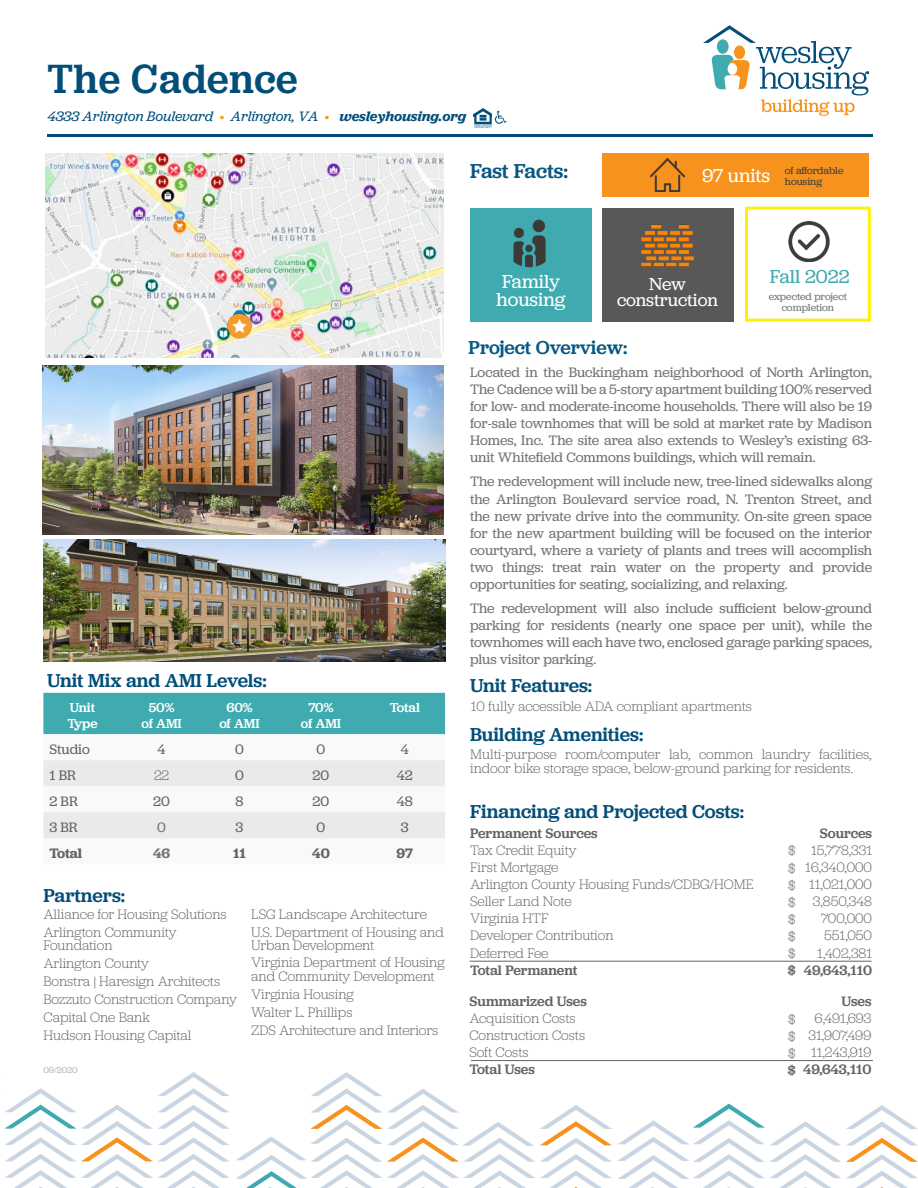
<style>
.page{position:relative;width:918px;height:1188px;background:#fff}
.page>*{position:absolute;margin:0;border:0;box-sizing:border-box;transform-origin:0 0}
.t1{font:500 42.6px "Jubilat";letter-spacing:.015em;color:#024e79;scale:.95 1}
.t2{font:500 21px "Jubilat";letter-spacing:-.005em;color:#055883}
.t3{font:500 19.5px "Jubilat";color:#024e79}
.t4{font:19.5px "Jubilat";letter-spacing:-.005em;color:#fff}
.t5{font:500 19.5px "Jubilat";letter-spacing:-.005em;color:#055883}
.t6{font:19.5px "Jubilat";color:#3fabb0}
.t7{font:18px/16.5px "Jubilat";color:#fff;text-align:center}
.t8{font:14.25px/17.1px "Jubilat";letter-spacing:-.005em;color:#727376;text-align:justify}
.t9{font:300 14.25px/13.5px "Jubilat";color:#636366}
.t10{font:500 14.25px "Jubilat";color:#636366}
.t11{font:italic 14.25px "Jubilat";color:#024e79}
.t12{font:14.25px "Jubilat";color:#636366}
.t13{font:600 14.25px "Jubilat";letter-spacing:-.005em;color:#636366}
.t14{font:600 14.25px "Jubilat";color:#727376}
.t15{font:500 13.5px/16.2px "Jubilat";letter-spacing:-.005em;color:#fff;text-align:center}
.t16{font:10.5px/10.5px "Jubilat";color:#727376;text-align:center}
.t17{font:10.5px/10.5px "Jubilat";letter-spacing:-.005em;color:#3e3e3f}
.t18{font:9px "Jubilat";color:#b5b6b9}
.s1{color:#f7931d}
.s2{font-weight:600}
</style>
<div class="page">
<img style="left:45px;top:154px;width:399px;height:204px">
<div style="left:43px;top:693px;width:402px;height:41px;background:#3fabb0"></div>
<svg style="left:43px;top:734px;width:402px;height:1px"></svg>
<svg style="left:43px;top:760px;width:402px;height:78px"></svg>
<div style="left:603px;top:153px;width:266px;height:44px;background:#f7931d"></div>
<div style="left:470px;top:208px;width:122px;height:114px;background:#3fabb0"></div>
<div style="left:603px;top:208px;width:131px;height:114px;background:#5a5757"></div>
<div style="left:745px;top:207px;width:126px;height:115px;background:#fff;border:3px solid #fff101"></div>
<img style="left:650px;top:159px;width:35px;height:32px">
<img style="left:788px;top:221px;width:42px;height:41px">
<img style="left:513px;top:219px;width:33px;height:49px">
<img style="left:641px;top:224px;width:53px;height:43px">
<svg style="left:495px;top:111px;width:12px;height:13px"></svg>
<svg style="left:4px;top:1072px;width:914px;height:116px"></svg>
<svg style="left:703px;top:25px;width:166px;height:91px"></svg>
<hr style="left:47px;top:134px;width:825px;height:2px;background:#024e79">
<img style="left:42px;top:365px;width:402px;height:169px">
<img style="left:43px;top:540px;width:402px;height:122px">
<img style="left:474px;top:108px;width:18px;height:20px">
<img style="left:222px;top:310px;width:34px;height:30px">
<hr style="left:470px;top:961px;width:402px;height:1px;background:#636366">
<hr style="left:471px;top:1060px;width:402px;height:1px;background:#636366">
<p class="t1" style="left:47px;top:51px;width:265px">The Cadence</p>
<p class="t11" style="left:48px;top:107px;width:420px">4333 Arlington Boulevard <span class="s1">•</span> Arlington, VA <span class="s1">•</span> <span class="s2">wesleyhousing.org</span></p>
<p class="t2" style="left:470px;top:157px;width:99px">Fast Facts:</p>
<p class="t4" style="left:502px;top:270px;width:59px">Family</p>
<p class="t4" style="left:497px;top:288px;width:70px">housing</p>
<p class="t4" style="left:702px;top:163px;width:69px">97 units</p>
<p class="t17" style="left:785px;top:165px;width:60px">of affordable housing</p>
<p class="t7" style="left:617px;top:275px;width:103px">New construction</p>
<p class="t6" style="left:770px;top:265px;width:81px">Fall 2022</p>
<p class="t16" style="left:769px;top:291px;width:80px">expected project completion</p>
<p class="t5" style="left:469px;top:335px;width:160px">Project Overview:</p>
<p class="t3" style="left:47px;top:668px;width:221px">Unit Mix and AMI Levels:</p>
<p class="t15" style="left:67px;top:699px;width:32px;text-align:left">Unit<br>Type</p>
<p class="t15" style="left:141px;top:699px;width:42px">50% of AMI</p>
<p class="t15" style="left:219px;top:699px;width:42px">60% of AMI</p>
<p class="t15" style="left:301px;top:699px;width:42px">70%<br>of AMI</p>
<p class="t15" style="left:390px;top:699px;width:32px">Total</p>
<p class="t12" style="left:49px;top:741px;width:42px">Studio</p>
<p class="t12" style="left:158px;top:741px;width:10px">4</p>
<p class="t12" style="left:235px;top:741px;width:10px">0</p>
<p class="t12" style="left:317px;top:741px;width:10px">0</p>
<p class="t12" style="left:401px;top:741px;width:10px">4</p>
<p class="t12" style="left:49px;top:767px;width:28px">1 BR</p>
<p class="t9" style="left:154px;top:768px;width:17px">22</p>
<p class="t12" style="left:235px;top:767px;width:10px">0</p>
<p class="t12" style="left:313px;top:767px;width:18px">20</p>
<p class="t12" style="left:397px;top:767px;width:18px">42</p>
<p class="t12" style="left:49px;top:793px;width:30px">2 BR</p>
<p class="t12" style="left:153px;top:793px;width:18px">20</p>
<p class="t12" style="left:236px;top:793px;width:9px">8</p>
<p class="t12" style="left:313px;top:793px;width:18px">20</p>
<p class="t12" style="left:397px;top:793px;width:18px">48</p>
<p class="t12" style="left:49px;top:819px;width:30px">3 BR</p>
<p class="t8" style="left:157px;top:819px;width:10px">0</p>
<p class="t12" style="left:236px;top:819px;width:9px">3</p>
<p class="t12" style="left:317px;top:819px;width:10px">0</p>
<p class="t12" style="left:401px;top:819px;width:9px">3</p>
<p class="t13" style="left:49px;top:844px;width:34px">Total</p>
<p class="t14" style="left:153px;top:844px;width:19px">46</p>
<p class="t13" style="left:233px;top:844px;width:14px">11</p>
<p class="t13" style="left:312px;top:844px;width:19px">40</p>
<p class="t13" style="left:397px;top:844px;width:18px">97</p>
<p class="t3" style="left:43px;top:883px;width:83px">Partners:</p>
<p class="t9" style="left:43px;top:907px;width:185px">Alliance for Housing Solutions</p>
<p class="t9" style="left:43px;top:925px;width:135px">Arlington Community<br>Foundation</p>
<p class="t9" style="left:43px;top:954px;width:178px;line-height:18px">Arlington County<br>Bonstra | Haresign Architects</p>
<p class="t9" style="left:43px;top:992px;width:195px">Bozzuto Construction Company</p>
<p class="t9" style="left:43px;top:1008px;width:150px;line-height:18px">Capital One Bank<br>Hudson Housing Capital</p>
<p class="t18" style="left:43px;top:1064px;width:36px">09/2020</p>
<p class="t9" style="left:251px;top:907px;width:177px">LSG Landscape Architecture</p>
<p class="t9" style="left:251px;top:925px;width:194px">U.S. Department of Housing and<br>Urban Development</p>
<p class="t9" style="left:251px;top:955px;width:195px">Virginia Department of Housing and Community Development</p>
<p class="t9" style="left:251px;top:987px;width:104px">Virginia Housing</p>
<p class="t9" style="left:251px;top:1005px;width:103px">Walter L. Phillips</p>
<p class="t9" style="left:251px;top:1023px;width:189px">ZDS Architecture and Interiors</p>
<p class="t8" style="left:470px;top:363px;width:404px">Located in the Buckingham neighborhood of North Arlington, The Cadence will be a 5-story apartment building 100% reserved for low- and moderate-income households. There will also be 19 for-sale townhomes that will be sold at market rate by Madison Homes, Inc. The site area also extends to Wesley’s existing 63- unit Whitefield Commons buildings, which will remain.</p>
<p class="t8" style="left:470px;top:473px;width:404px">The redevelopment will include new, tree-lined sidewalks along the Arlington Boulevard service road, N. Trenton Street, and the new private drive into the community. On-site green space for the new apartment building will be focused on the interior courtyard, where a variety of plants and trees will accomplish two things: treat rain water on the property and provide opportunities for seating, socializing, and relaxing.</p>
<p class="t8" style="left:470px;top:599px;width:404px">The redevelopment will also include sufficient below-ground parking for residents (nearly one space per unit), while the townhomes will each have two, enclosed garage parking spaces, plus visitor parking.</p>
<p class="t3" style="left:470px;top:673px;width:124px">Unit Features:</p>
<p class="t9" style="left:471px;top:699px;width:282px">10 fully accessible ADA compliant apartments</p>
<p class="t3" style="left:470px;top:722px;width:175px">Building Amenities:</p>
<p class="t9" style="left:470px;top:746px;width:403px;line-height:14.2px">Multi-purpose room/computer lab, common laundry facilities, indoor bike storage space, below-ground parking for residents.</p>
<p class="t3" style="left:470px;top:799px;width:275px">Financing and Projected Costs:</p>
<p class="t10" style="left:470px;top:824px;width:129px">Permanent Sources</p>
<p class="t9" style="left:470px;top:843px;width:108px">Tax Credit Equity</p>
<p class="t9" style="left:470px;top:860px;width:90px">First Mortgage</p>
<p class="t9" style="left:470px;top:877px;width:285px">Arlington County Housing Funds/CDBG/HOME</p>
<p class="t9" style="left:470px;top:894px;width:103px">Seller Land Note</p>
<p class="t9" style="left:470px;top:911px;width:80px">Virginia HTF</p>
<p class="t9" style="left:470px;top:928px;width:145px">Developer Contribution</p>
<p class="t9" style="left:470px;top:945px;width:80px">Deferred Fee</p>
<p class="t10" style="left:470px;top:961px;width:109px">Total Permanent</p>
<p class="t10" style="left:470px;top:992px;width:119px">Summarized Uses</p>
<p class="t9" style="left:470px;top:1011px;width:108px">Acquisition Costs</p>
<p class="t9" style="left:470px;top:1028px;width:117px">Construction Costs</p>
<p class="t9" style="left:470px;top:1045px;width:61px">Soft Costs</p>
<p class="t10" style="left:470px;top:1060px;width:67px">Total Uses</p>
<p class="t9" style="left:788px;top:843px;width:9px">$</p>
<p class="t9" style="left:788px;top:860px;width:9px">$</p>
<p class="t9" style="left:788px;top:878px;width:9px">$</p>
<p class="t9" style="left:788px;top:895px;width:9px">$</p>
<p class="t9" style="left:788px;top:912px;width:9px">$</p>
<p class="t9" style="left:788px;top:929px;width:9px">$</p>
<p class="t9" style="left:788px;top:946px;width:9px">$</p>
<p class="t10" style="left:788px;top:961px;width:9px">$</p>
<p class="t9" style="left:788px;top:1012px;width:9px">$</p>
<p class="t9" style="left:788px;top:1029px;width:9px">$</p>
<p class="t9" style="left:788px;top:1046px;width:9px">$</p>
<p class="t10" style="left:788px;top:1061px;width:9px">$</p>
<p class="t10" style="left:820px;top:824px;width:54px">Sources</p>
<p class="t9" style="left:811px;top:843px;width:62px">15,778,331</p>
<p class="t9" style="left:805px;top:860px;width:69px">16,340,000</p>
<p class="t9" style="left:809px;top:877px;width:64px">11,021,000</p>
<p class="t9" style="left:813px;top:894px;width:61px">3,850,348</p>
<p class="t9" style="left:821px;top:911px;width:52px">700,000</p>
<p class="t9" style="left:824px;top:928px;width:49px">551,050</p>
<p class="t9" style="left:817px;top:945px;width:56px">1,402,381</p>
<p class="t10" style="left:804px;top:961px;width:70px">49,643,110</p>
<p class="t10" style="left:842px;top:992px;width:31px">Uses</p>
<p class="t9" style="left:815px;top:1011px;width:58px">6,491,693</p>
<p class="t9" style="left:808px;top:1028px;width:65px">31,907,499</p>
<p class="t9" style="left:811px;top:1045px;width:62px">11,243,919</p>
<p class="t10" style="left:803px;top:1060px;width:70px">49,643,110</p>
</div>
